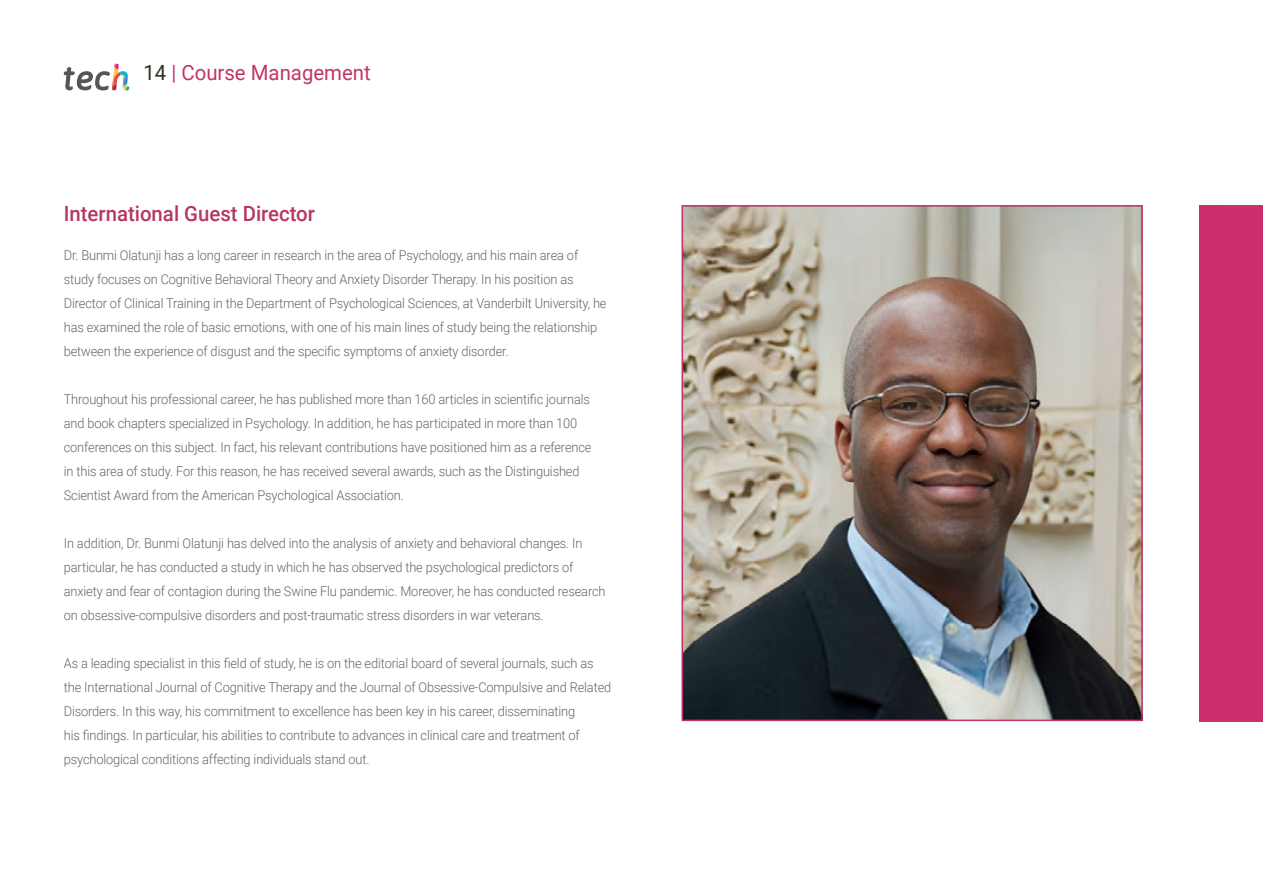
<style>
.page{position:relative;width:1263px;height:893px;background:#fff}
.page>*{position:absolute;margin:0;border:0;box-sizing:border-box;transform-origin:0 0}
.t1{font:500 21px "Roboto";color:#b63763}
.t2{font:21px "Roboto";color:#c23667}
.t3{font:300 13.5px/24px "Roboto";letter-spacing:-.01em;color:#656565;scale:.95 1}
.s1{color:#312e20}
</style>
<div class="page">
<div style="left:1199px;top:205px;width:64px;height:516px;background:#ce2e6b"></div>
<img style="left:684px;top:208px;width:456px;height:510px">
<div style="left:681px;top:205px;width:462px;height:516px;border:2px solid #c03167"></div>
<svg style="left:64px;top:64px;width:65px;height:27px"></svg>
<h1 class="t2" style="left:144px;top:57px;width:229px"><span class="s1">14</span> | Course Management</h1>
<h1 class="t1" style="left:64px;top:199px;width:253px">International Guest Director</h1>
<p class="t3" style="left:64px;top:243px;width:573px">Dr. Bunmi Olatunji has a long career in research in the area of Psychology, and his main area of study focuses on Cognitive Behavioral Theory and Anxiety Disorder Therapy. In his position as Director of Clinical Training in the Department of Psychological Sciences, at Vanderbilt University, he has examined the role of basic emotions, with one of his main lines of study being the relationship between the experience of disgust and the specific symptoms of anxiety disorder.</p>
<p class="t3" style="left:64px;top:387px;width:557px">Throughout his professional career, he has published more than 160 articles in scientific journals and book chapters specialized in Psychology. In addition, he has participated in more than 100 conferences on this subject. In fact, his relevant contributions have positioned him as a reference in this area of study. For this reason, he has received several awards, such as the Distinguished Scientist Award from the American Psychological Association.</p>
<p class="t3" style="left:64px;top:531px;width:572px">In addition, Dr. Bunmi Olatunji has delved into the analysis of anxiety and behavioral changes. In particular, he has conducted a study in which he has observed the psychological predictors of anxiety and fear of contagion during the Swine Flu pandemic. Moreover, he has conducted research on obsessive-compulsive disorders and post-traumatic stress disorders in war veterans.</p>
<p class="t3" style="left:64px;top:651px;width:578px">As a leading specialist in this field of study, he is on the editorial board of several journals, such as the International Journal of Cognitive Therapy and the Journal of Obsessive-Compulsive and Related Disorders. In this way, his commitment to excellence has been key in his career, disseminating<br>his findings. In particular, his abilities to contribute to advances in clinical care and treatment of psychological conditions affecting individuals stand out.</p>
</div>
